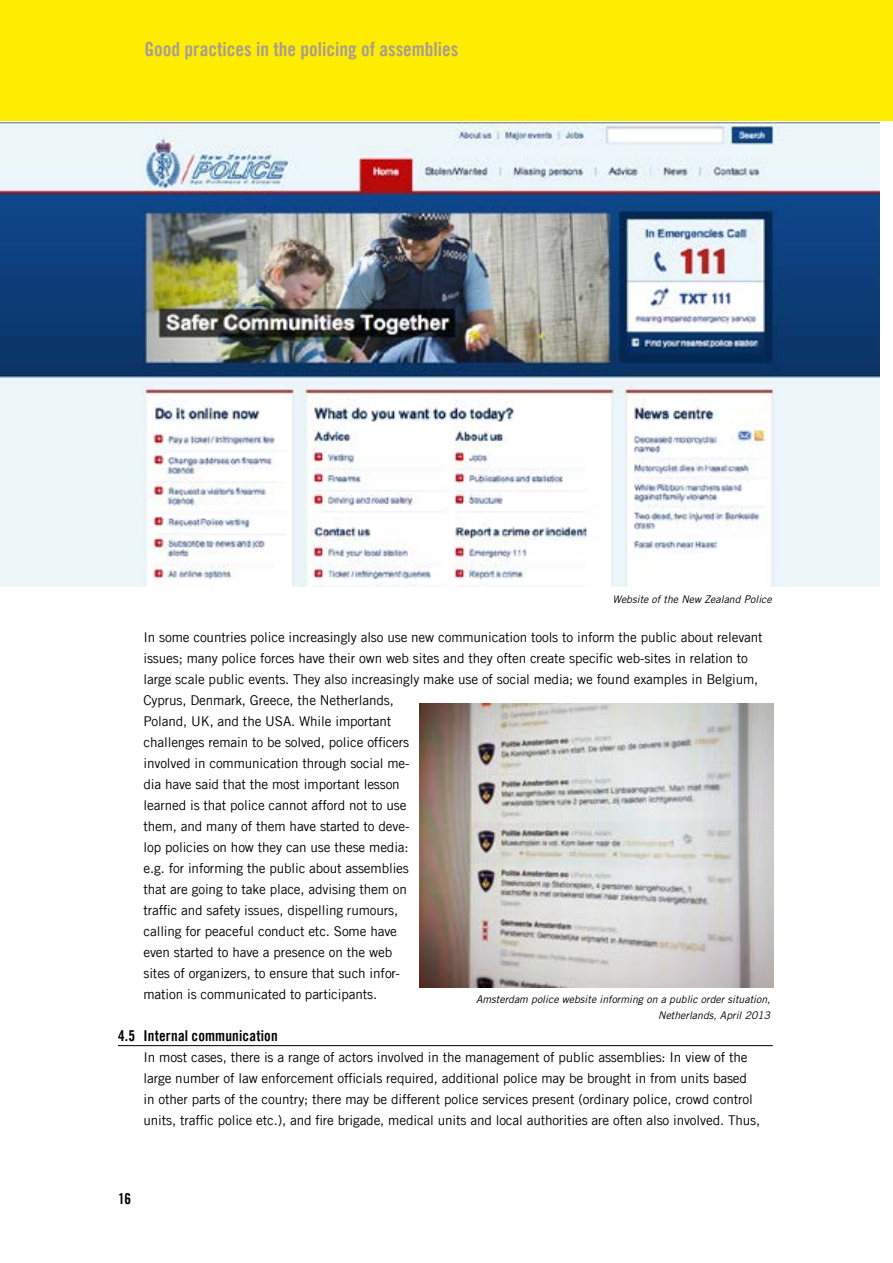
<style>
.page{position:relative;width:893px;height:1263px;background:#fff}
.page>*{position:absolute;margin:0;border:0;box-sizing:border-box;transform-origin:0 0}
.t1{font:19.5px "Amnesty Trade Gothic Bd Cn 20";color:#a89c94}
.t2{font:15px "Amnesty Trade Gothic Bd Cn 20";letter-spacing:.01em;color:#000}
.t3{font:13.5px/21px "Amnesty Trade Gothic";letter-spacing:-.01em;color:#000}
.t4{font:italic 10.5px/16.5px "Amnesty Trade Gothic";color:#000;text-align:right}
</style>
<div class="page">
<div style="left:0;top:0;width:893px;height:121px;background:#ffed00"></div>
<hr style="left:118px;top:1045px;width:655px;height:1px;background:#000">
<img style="left:419px;top:704px;width:355px;height:283px">
<img style="left:0;top:122px;width:880px;height:464px">
<h1 class="t1" style="left:145px;top:38px;width:315px">Good practices in the policing of assemblies</h1>
<p class="t4" style="left:613px;top:591px;width:161px">Website of the New Zealand Police</p>
<p class="t3" style="left:144px;top:627px;width:621px">In some countries police increasingly also use new communication tools to inform the public about relevant issues; many police forces have their own web sites and they often create specific web-sites in relation to large scale public events. They also increasingly make use of social media; we found examples in Belgium, Cyprus, Denmark, Greece, the Netherlands,<br>Poland, UK, and the USA. While important<br>challenges remain to be solved, police officers<br>involved in communication through social me-<br>dia have said that the most important lesson<br>learned is that police cannot afford not to use<br>them, and many of them have started to deve-<br>lop policies on how they can use these media:<br>e.g. for informing the public about assemblies<br>that are going to take place, advising them on<br>traffic and safety issues, dispelling rumours,<br>calling for peaceful conduct etc. Some have<br>even started to have a presence on the web<br>sites of organizers, to ensure that such infor-<br>mation is communicated to participants.</p>
<p class="t2" style="left:118px;top:1027px;width:161px">4.5 Internal communication</p>
<p class="t3" style="left:144px;top:1047px;width:618px">In most cases, there is a range of actors involved in the management of public assemblies: In view of the large number of law enforcement officials required, additional police may be brought in from units based in other parts of the country; there may be different police services present (ordinary police, crowd control units, traffic police etc.), and fire brigade, medical units and local authorities are often also involved. Thus,</p>
<p class="t4" style="left:476px;top:990px;width:296px">Amsterdam police website informing on a public order situation,<br>Netherlands, April 2013</p>
<p class="t2" style="left:118px;top:1189px;width:15px">16</p>
</div>
